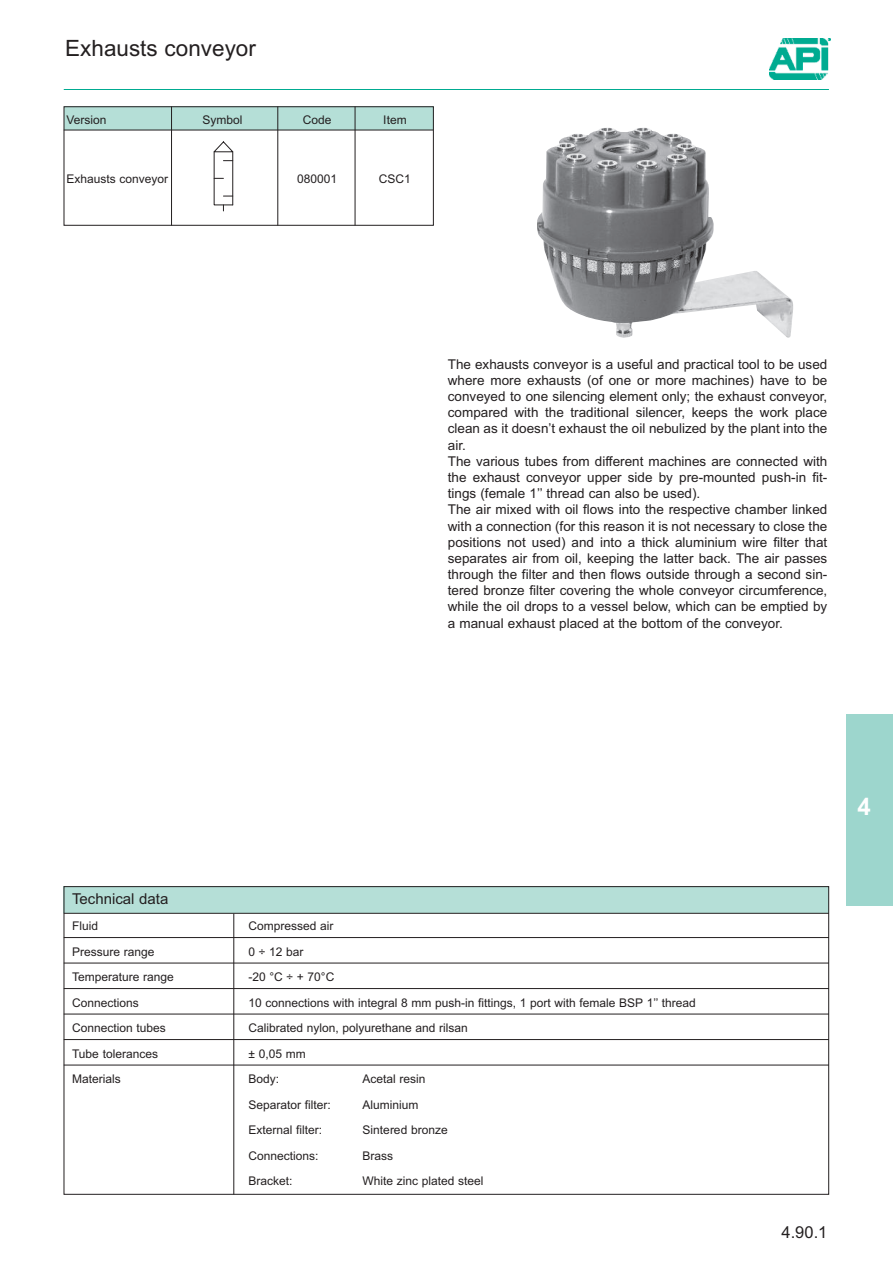
<style>
.page{position:relative;width:893px;height:1263px;background:#fff}
.page>*{position:absolute;margin:0;border:0;box-sizing:border-box;transform-origin:0 0}
.t1{font:700 24px "Arial";color:#fff}
.t2{font:22.5px "Arial";color:#231f20}
.t3{font:16.5px "Arial";color:#231f20}
.t4{font:15px "Arial";color:#231f20}
.t5{font:13.5px/16.2px "Arial";color:#231f20}
.t6{font:12px "Arial";color:#231f20}
</style>
<div class="page">
<div style="left:846px;top:714px;width:47px;height:192px;background:#9dd6cd"></div>
<hr style="left:64px;top:89px;width:765px;height:1px;background:#00ab91">
<img style="left:770px;top:39px;width:60px;height:40px">
<div style="left:64px;top:886px;width:765px;height:27px;background:#b5dfd7"></div>
<hr style="left:64px;top:913px;width:765px;height:1px;background:#231f20">
<hr style="left:64px;top:937px;width:765px;height:1px;background:#231f20">
<hr style="left:64px;top:963px;width:765px;height:1px;background:#231f20">
<hr style="left:64px;top:988px;width:765px;height:1px;background:#231f20">
<hr style="left:64px;top:1014px;width:765px;height:1px;background:#231f20">
<hr style="left:64px;top:1039px;width:765px;height:1px;background:#231f20">
<hr style="left:64px;top:1065px;width:765px;height:1px;background:#231f20">
<hr style="left:234px;top:914px;width:1px;height:281px;background:#231f20">
<div style="left:64px;top:107px;width:370px;height:23px;background:#b5dfd7"></div>
<div style="left:64px;top:107px;width:370px;height:119px;border:1px solid #231f20"></div>
<hr style="left:64px;top:130px;width:369px;height:1px;background:#231f20">
<hr style="left:171px;top:107px;width:1px;height:119px;background:#231f20">
<hr style="left:277px;top:107px;width:1px;height:119px;background:#231f20">
<hr style="left:355px;top:107px;width:1px;height:119px;background:#231f20">
<svg style="left:213px;top:141px;width:21px;height:70px"></svg>
<img style="left:537px;top:128px;width:256px;height:210px">
<h2 class="t2" style="left:65px;top:40px;width:192px">Exhausts conveyor</h2>
<p class="t6" style="left:66px;top:115px;width:42px">Version</p>
<p class="t6" style="left:203px;top:115px;width:41px">Symbol</p>
<p class="t6" style="left:303px;top:115px;width:30px">Code</p>
<p class="t6" style="left:383px;top:115px;width:25px">Item</p>
<p class="t6" style="left:66px;top:174px;width:103px">Exhausts conveyor</p>
<p class="t6" style="left:297px;top:174px;width:42px">080001</p>
<p class="t6" style="left:379px;top:174px;width:33px">CSC1</p>
<p class="t5" style="left:448px;top:357px;width:381px">The exhausts conveyor is a useful and practical tool to be used where more exhausts (of one or more machines) have to be conveyed to one silencing element only; the exhaust conveyor, compared with the traditional silencer, keeps the work place clean as it doesn’t exhaust the oil nebulized by the plant into the air.<br>The various tubes from different machines are connected with the exhaust conveyor upper side by pre-mounted push-in fit&shy;tings (female 1’’ thread can also be used).<br>The air mixed with oil flows into the respective chamber linked with a connection (for this reason it is not necessary to close the positions not used) and into a thick aluminium wire filter that separates air from oil, keeping the latter back. The air passes through the filter and then flows outside through a second sin&shy;tered bronze filter covering the whole conveyor circumference, while the oil drops to a vessel below, which can be emptied by a manual exhaust placed at the bottom of the conveyor.</p>
<p class="t4" style="left:72px;top:893px;width:98px">Technical data</p>
<p class="t6" style="left:72px;top:922px;width:27px">Fluid</p>
<p class="t6" style="left:248px;top:922px;width:86px">Compressed air</p>
<p class="t6" style="left:72px;top:947px;width:84px">Pressure range</p>
<p class="t6" style="left:248px;top:947px;width:56px">0 ÷ 12 bar</p>
<p class="t6" style="left:72px;top:973px;width:103px">Temperature range</p>
<p class="t6" style="left:248px;top:973px;width:87px">-20 °C ÷ + 70°C</p>
<p class="t6" style="left:72px;top:998px;width:68px">Connections</p>
<p class="t6" style="left:248px;top:998px;width:449px">10 connections with integral 8 mm push-in fittings, 1 port with female BSP 1’’ thread</p>
<p class="t6" style="left:72px;top:1024px;width:95px">Connection tubes</p>
<p class="t6" style="left:248px;top:1024px;width:221px">Calibrated nylon, polyurethane and rilsan</p>
<p class="t6" style="left:72px;top:1049px;width:87px">Tube tolerances</p>
<p class="t6" style="left:248px;top:1049px;width:59px">± 0,05 mm</p>
<p class="t6" style="left:72px;top:1075px;width:50px">Materials</p>
<p class="t6" style="left:248px;top:1075px;width:32px">Body:</p>
<p class="t6" style="left:363px;top:1075px;width:64px">Acetal resin</p>
<p class="t6" style="left:248px;top:1100px;width:84px">Separator filter:</p>
<p class="t6" style="left:363px;top:1100px;width:57px">Aluminium</p>
<p class="t6" style="left:248px;top:1126px;width:75px">External filter:</p>
<p class="t6" style="left:363px;top:1126px;width:87px">Sintered bronze</p>
<p class="t6" style="left:248px;top:1151px;width:72px">Connections:</p>
<p class="t6" style="left:363px;top:1151px;width:32px">Brass</p>
<p class="t6" style="left:248px;top:1177px;width:45px">Bracket:</p>
<p class="t6" style="left:363px;top:1177px;width:122px">White zinc plated steel</p>
<h1 class="t1" style="left:857px;top:793px;width:15px">4</h1>
<p class="t3" style="left:781px;top:1226px;width:47px">4.90.1</p>
</div>
